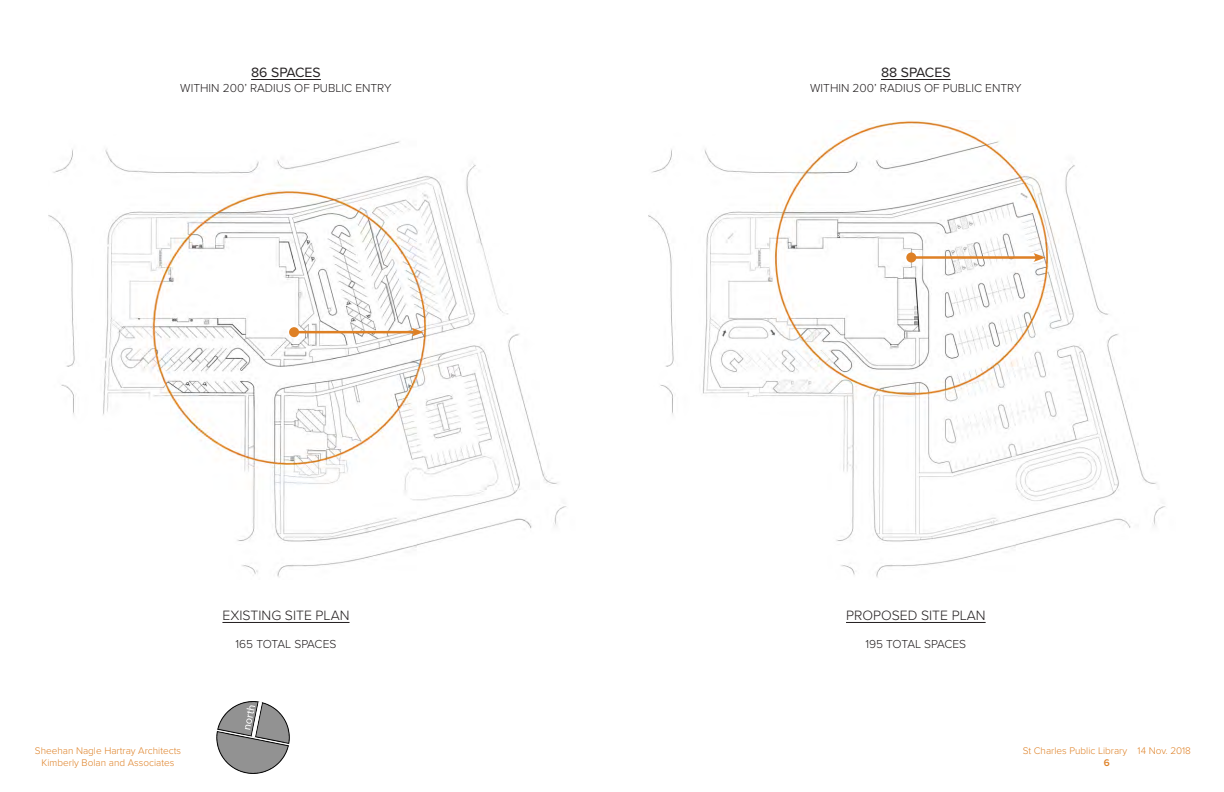
<style>
.page{position:relative;width:1224px;height:792px;background:#fff}
.page>*{position:absolute;margin:0;border:0;box-sizing:border-box;transform-origin:0 0}
.Table{font:300 14px "Proxima Nova";color:#231f20}
.Table-2{font:14px "Proxima Nova";color:#231f20}
.Table-3{font:300 12px "Proxima Nova";color:#231f20}
.t1{font:300 10px/12px "Proxima Nova";color:#de8025;text-align:center}
.t2{font:600 10px "Proxima Nova";color:#de8025}
</style>
<div class="page">
<img style="left:49px;top:141px;width:518px;height:436px">
<img style="left:648px;top:121px;width:518px;height:457px">
<hr style="left:294px;top:331px;width:122px;height:2px;background:#de8025">
<div style="left:289px;top:327px;width:10px;height:10px;background:#de8025;border-radius:50%"></div>
<svg style="left:411px;top:328px;width:13px;height:9px"></svg>
<hr style="left:911px;top:256px;width:127px;height:3px;background:#de8025">
<div style="left:906px;top:253px;width:10px;height:10px;background:#de8025;border-radius:50%"></div>
<svg style="left:1033px;top:253px;width:13px;height:9px"></svg>
<hr style="left:222px;top:622px;width:128px;height:1px;background:#231f20">
<hr style="left:251px;top:79px;width:70px;height:1px;background:#231f20">
<hr style="left:881px;top:79px;width:70px;height:1px;background:#231f20">
<hr style="left:846px;top:622px;width:140px;height:1px;background:#231f20">
<img style="left:216px;top:701px;width:74px;height:73px">
<p class="Table-2" style="left:251px;top:62px;width:71px">86 SPACES</p>
<p class="Table-3" style="left:180px;top:79px;width:213px">WITHIN 200’ RADIUS OF PUBLIC ENTRY</p>
<p class="Table-2" style="left:881px;top:62px;width:71px">88 SPACES</p>
<p class="Table-3" style="left:810px;top:79px;width:213px">WITHIN 200’ RADIUS OF PUBLIC ENTRY</p>
<p class="Table" style="left:222px;top:605px;width:129px">EXISTING SITE PLAN</p>
<p class="Table-3" style="left:236px;top:635px;width:102px">165 TOTAL SPACES</p>
<p class="Table" style="left:846px;top:605px;width:141px">PROPOSED SITE PLAN</p>
<p class="Table-3" style="left:865px;top:635px;width:102px">195 TOTAL SPACES</p>
<p class="t1" style="left:35px;top:744px;width:148px">Sheehan Nagle Hartray Architects<br>Kimberly Bolan and Associates</p>
<p class="t1" style="left:1023px;top:744px;width:170px">St Charles Public Library 14 Nov. 2018</p>
<p class="t2" style="left:1104px;top:755px;width:8px">6</p>
</div>
